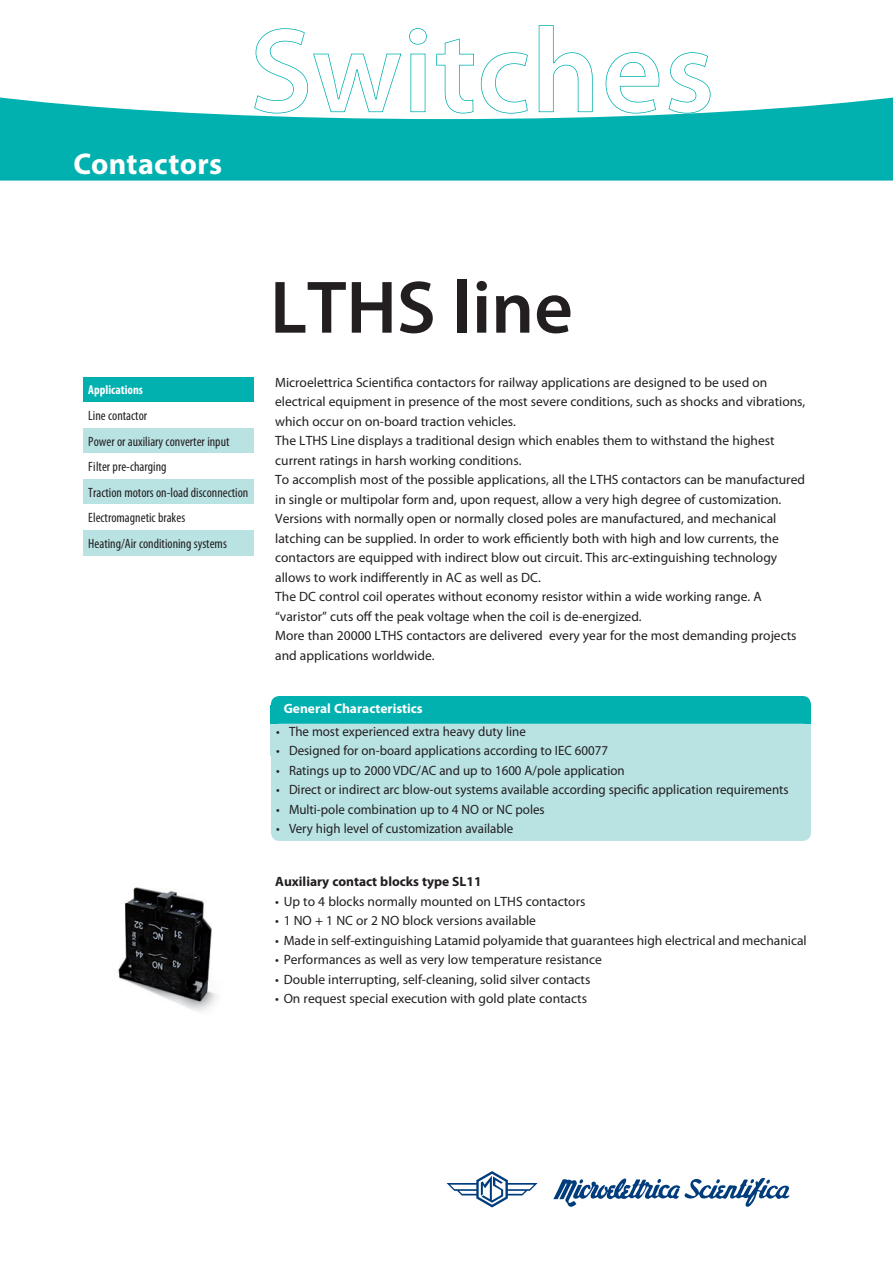
<style>
.page{position:relative;width:893px;height:1263px;background:#fff}
.page>*{position:absolute;margin:0;border:0;box-sizing:border-box;transform-origin:0 0}
.Titoli{font:600 75px "Myriad Pro";color:#231f20}
.t1{font:700 30px "Myriad Pro";letter-spacing:.01em;color:#fff}
.testo{font:13.5px/19.5px "Myriad Pro";color:#231f20}
.testo-2{font:13.5px "Myriad Pro";color:#231f20;scale:.96 1}
.testo_applications{font:condensed 13.5px "Myriad Pro";color:#231f20}
.testo-3{font:700 13.5px "Myriad Pro";color:#231f20}
.t2{font:700 13.5px "Myriad Pro";color:#fff}
.t3{font:700 condensed 12.75px "Myriad Pro";color:#fff}
</style>
<div class="page">
<div style="left:0;top:119px;width:893px;height:62px;background:#00b1b0"></div>
<svg style="left:0;top:97px;width:893px;height:22px"></svg>
<svg style="left:254px;top:25px;width:457px;height:89px"></svg>
<svg style="left:446px;top:1171px;width:92px;height:36px"></svg>
<svg style="left:553px;top:1178px;width:236px;height:29px"></svg>
<div style="left:271px;top:705px;width:540px;height:23px;background:#00b1b0"></div>
<div style="left:271px;top:724px;width:540px;height:117px;background:#b9e2e3;border-radius:9px"></div>
<div style="left:271px;top:696px;width:540px;height:21px;background:#00b1b0;border-radius:9px"></div>
<div style="left:271px;top:724px;width:540px;height:32px;background:#b9e2e3"></div>
<div style="left:84px;top:377px;width:170px;height:25px;background:#00b1b0"></div>
<div style="left:84px;top:428px;width:170px;height:25px;background:#b9e2e3"></div>
<div style="left:84px;top:479px;width:170px;height:25px;background:#b9e2e3"></div>
<div style="left:84px;top:530px;width:170px;height:25px;background:#b9e2e3"></div>
<img style="left:118px;top:887px;width:100px;height:125px">
<h2 class="t1" style="left:74px;top:144px;width:150px">Contactors</h2>
<p class="t3" style="left:88px;top:383px;width:56px">Applications</p>
<p class="testo_applications" style="left:88px;top:408px;width:60px">Line contactor</p>
<p class="testo_applications" style="left:88px;top:434px;width:143px">Power or auxiliary converter input</p>
<p class="testo_applications" style="left:88px;top:459px;width:80px">Filter pre-charging</p>
<p class="testo_applications" style="left:88px;top:485px;width:162px">Traction motors on-load disconnection</p>
<p class="testo_applications" style="left:88px;top:510px;width:98px">Electromagnetic brakes</p>
<p class="testo_applications" style="left:88px;top:536px;width:140px">Heating/Air conditioning systems</p>
<p class="Titoli" style="left:270px;top:266px;width:304px">LTHS line</p>
<p class="testo" style="left:275px;top:373px;width:532px">Microelettrica Scientifica contactors for railway applications are designed to be used on electrical equipment in presence of the most severe conditions, such as shocks and vibrations, which occur on on-board traction vehicles.</p>
<p class="testo" style="left:275px;top:431px;width:501px">The LTHS Line displays a traditional design which enables them to withstand the highest current ratings in harsh working conditions.</p>
<p class="testo" style="left:275px;top:470px;width:531px">To accomplish most of the possible applications, all the LTHS contactors can be manufactured in single or multipolar form and, upon request, allow a very high degree of customization.<br>Versions with normally open or normally closed poles are manufactured, and mechanical latching can be supplied. In order to work efficiently both with high and low currents, the contactors are equipped with indirect blow out circuit. This arc-extinguishing technology allows to work indifferently in AC as well as DC.</p>
<p class="testo" style="left:275px;top:587px;width:488px">The DC control coil operates without economy resistor within a wide working range. A “varistor” cuts off the peak voltage when the coil is de-energized.</p>
<p class="testo" style="left:275px;top:626px;width:523px">More than 20000 LTHS contactors are delivered every year for the most demanding projects and applications worldwide.</p>
<p class="t2" style="left:284px;top:701px;width:141px">General Characteristics</p>
<p class="testo-2" style="left:276px;top:724px;width:261px">• The most experienced extra heavy duty line</p>
<p class="testo-2" style="left:276px;top:743px;width:347px">• Designed for on-board applications according to IEC 60077</p>
<p class="testo-2" style="left:276px;top:763px;width:365px">• Ratings up to 2000 VDC/AC and up to 1600 A/pole application</p>
<p class="testo-2" style="left:276px;top:782px;width:535px">• Direct or indirect arc blow-out systems available according specific application requirements</p>
<p class="testo-2" style="left:276px;top:802px;width:281px">• Multi-pole combination up to 4 NO or NC poles</p>
<p class="testo-2" style="left:276px;top:821px;width:248px">• Very high level of customization available</p>
<p class="testo-3" style="left:275px;top:874px;width:208px">Auxiliary contact blocks type SL11</p>
<p class="testo" style="left:275px;top:892px;width:312px">• Up to 4 blocks normally mounted on LTHS contactors</p>
<p class="testo" style="left:275px;top:911px;width:262px">• 1 NO + 1 NC or 2 NO block versions available</p>
<p class="testo" style="left:275px;top:931px;width:533px">• Made in self-extinguishing Latamid polyamide that guarantees high electrical and mechanical</p>
<p class="testo" style="left:275px;top:950px;width:328px">• Performances as well as very low temperature resistance</p>
<p class="testo" style="left:275px;top:970px;width:317px">• Double interrupting, self-cleaning, solid silver contacts</p>
<p class="testo" style="left:275px;top:989px;width:313px">• On request special execution with gold plate contacts</p>
</div>
